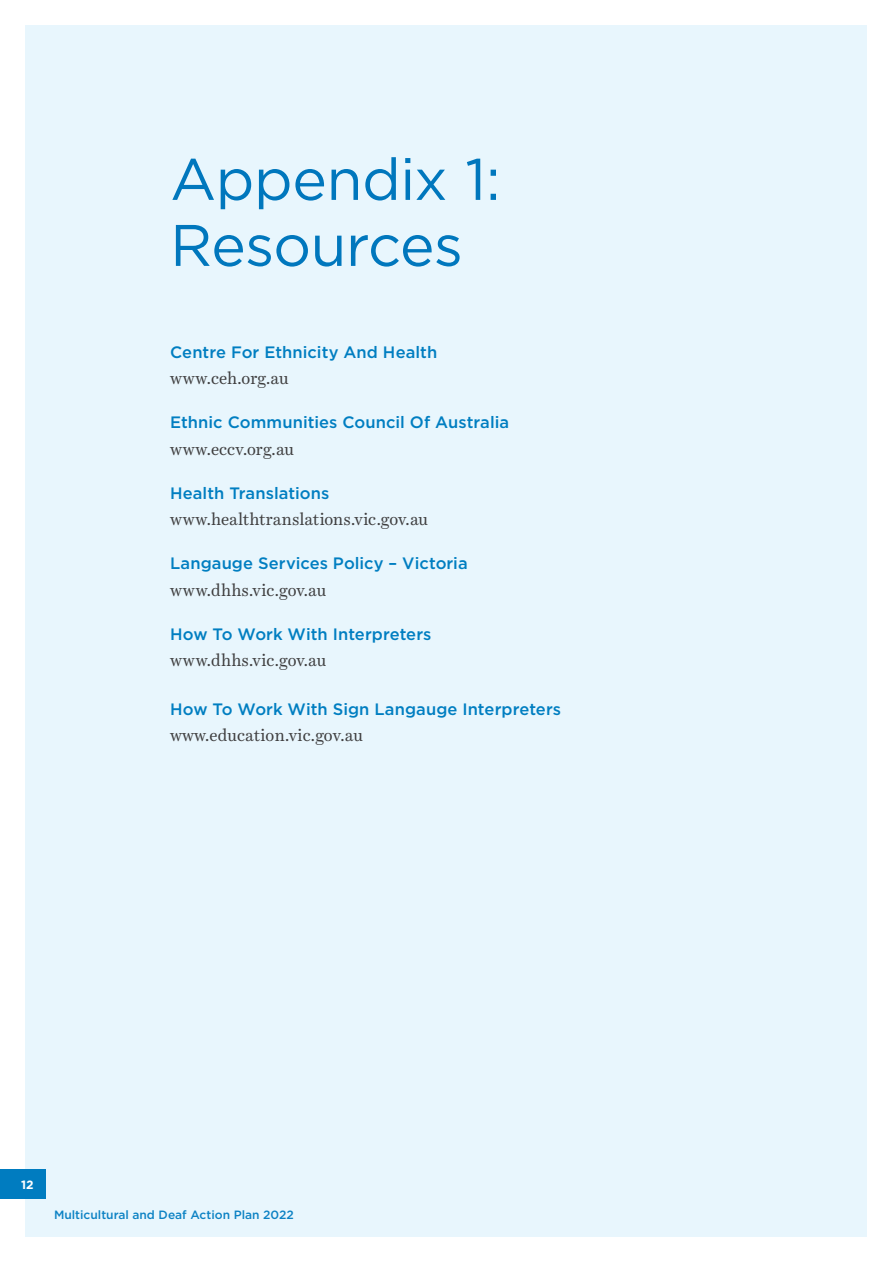
<style>
.page{position:relative;width:893px;height:1263px;background:#fff}
.page>*{position:absolute;margin:0;border:0;box-sizing:border-box;transform-origin:0 0}
.Heading{font:58.5px/66px "Gotham";letter-spacing:-.01em;color:#0077bd}
.Name{font:500 16.5px "Gotham";letter-spacing:.005em;color:#007ec1}
.Body_Copy{font:16.5px "Harriet Text";color:#3e3e3f}
.Name-2{font:16.5px "Harriet Text";letter-spacing:.005em;color:#3e3e3f}
.t1{font:500 12px "Gotham";color:#0c82c4}
.t2{font:700 12px "Gotham";color:#fff}
</style>
<div class="page">
<div style="left:26px;top:26px;width:841px;height:1211px;background:#e8f6fd"></div>
<div style="left:0;top:1169px;width:45px;height:30px;background:#007cc0"></div>
<p class="Heading" style="left:170px;top:145px;width:332px">Appendix 1:<br>Resources</p>
<p class="Name" style="left:170px;top:341px;width:269px">Centre For Ethnicity And Health</p>
<p class="Body_Copy" style="left:170px;top:367px;width:120px">www.ceh.org.au</p>
<p class="Name" style="left:170px;top:411px;width:341px">Ethnic Communities Council Of Australia</p>
<p class="Body_Copy" style="left:170px;top:438px;width:125px">www.eccv.org.au</p>
<p class="Name" style="left:170px;top:482px;width:161px">Health Translations</p>
<p class="Body_Copy" style="left:170px;top:508px;width:259px">www.healthtranslations.vic.gov.au</p>
<p class="Name" style="left:170px;top:553px;width:299px">Langauge Services Policy – Victoria</p>
<p class="Body_Copy" style="left:170px;top:579px;width:158px">www.dhhs.vic.gov.au</p>
<p class="Name" style="left:170px;top:623px;width:263px">How To Work With Interpreters</p>
<p class="Name-2" style="left:170px;top:649px;width:158px">www.dhhs.vic.gov.au</p>
<p class="Name" style="left:170px;top:698px;width:393px">How To Work With Sign Langauge Interpreters</p>
<p class="Body_Copy" style="left:170px;top:724px;width:194px">www.education.vic.gov.au</p>
<p class="t2" style="left:21px;top:1177px;width:14px">12</p>
<p class="t1" style="left:54px;top:1206px;width:241px">Multicultural and Deaf Action Plan 2022</p>
</div>
